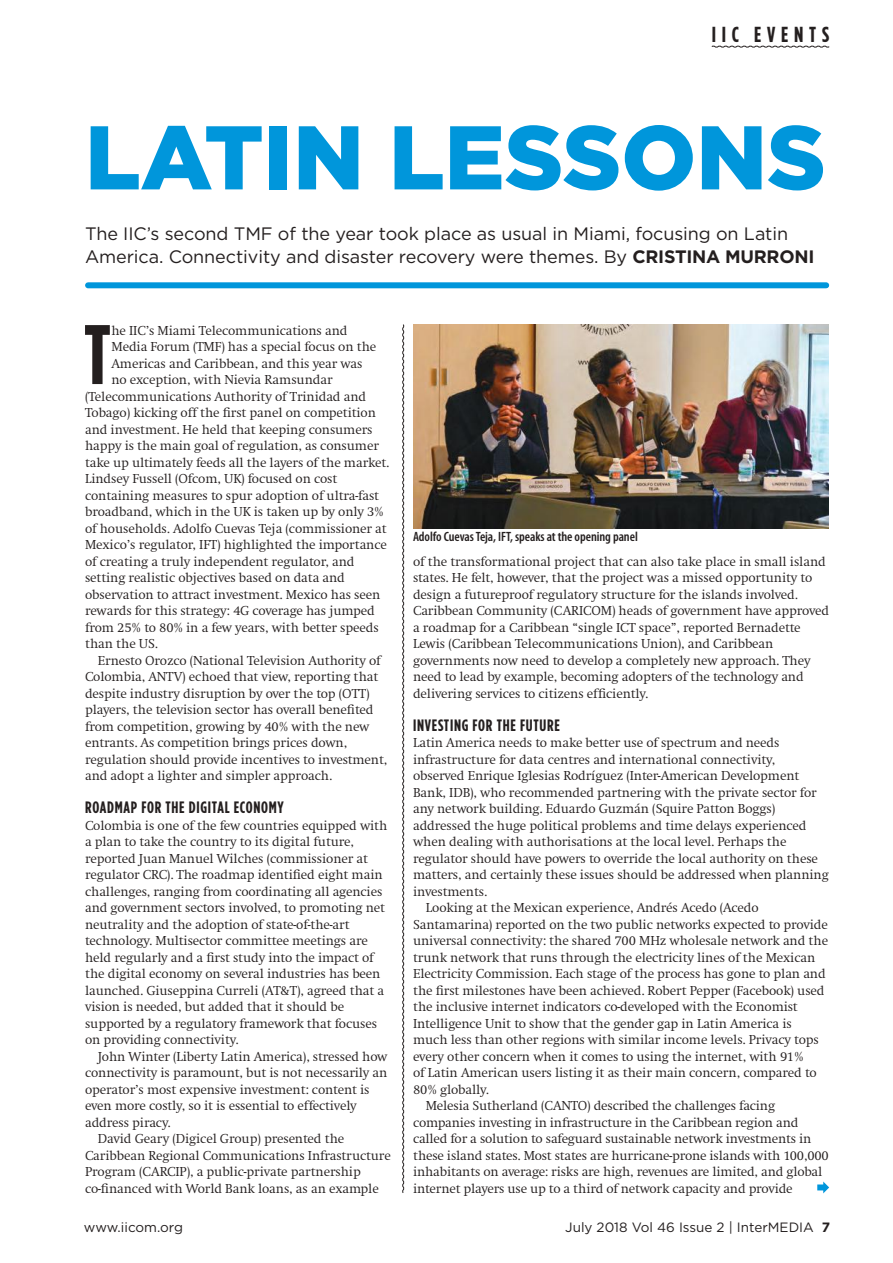
<style>
.page{position:relative;width:893px;height:1263px;background:#fff}
.page>*{position:absolute;margin:0;border:0;box-sizing:border-box;transform-origin:0 0}
.t1{font:900 90.15px "Gotham";color:#0096db}
.t2{font:700 84.15px "Gotham Condensed";color:#241f1f}
.t3{font:700 21.75px "Gotham Condensed";letter-spacing:.265em;color:#241f1f}
.t4{font:18px/22.5px "Gotham";letter-spacing:-.005em;color:#241f1f}
.t5{font:700 16.5px "Gotham Condensed";letter-spacing:.045em;color:#241f1f}
.t6{font:300 13.5px/16.5px "Swift";letter-spacing:-.01em;color:#241f1f}
.t7{font:13.5px "Gotham";color:#241f1f}
.t8{font:600 condensed 13.5px "Myriad Pro";letter-spacing:-.005em;color:#241f1f}
.s1{font-weight:700}
</style>
<div class="page">
<div style="left:88px;top:282px;width:738px;height:6px;background:#0096db"></div>
<img style="left:413px;top:325px;width:416px;height:203px">
<svg style="left:402px;top:324px;width:2px;height:869px;background:#8c8989"></svg>
<svg style="left:817px;top:1181px;width:12px;height:12px"></svg>
<svg style="left:711px;top:45px;width:119px;height:3px"></svg>
<h3 class="t3" style="left:712px;top:22px;width:119px">IIC EVENTS</h3>
<h1 class="t1" style="left:85px;top:105px;width:742px">LATIN LESSONS</h1>
<h3 class="t4" style="left:85px;top:222px;width:731px">The IIC’s second TMF of the year took place as usual in Miami, focusing on Latin<br>America. Connectivity and disaster recovery were themes. By <span class="s1">CRISTINA MURRONI</span></h3>
<h2 class="t2" style="left:84px;top:307px;width:29px">T</h2>
<p class="t6" style="left:111px;top:322px;width:237px">he IIC’s Miami Telecommunications and</p>
<p class="t6" style="left:111px;top:339px;width:266px">Media Forum (TMF) has a special focus on the</p>
<p class="t6" style="left:111px;top:355px;width:253px">Americas and Caribbean, and this year was</p>
<p class="t6" style="left:111px;top:372px;width:223px">no exception, with Nievia Ramsundar</p>
<p class="t6" style="left:85px;top:388px;width:283px">(Telecommunications Authority of Trinidad and</p>
<p class="t6" style="left:85px;top:405px;width:292px">Tobago) kicking off the first panel on competition</p>
<p class="t6" style="left:85px;top:421px;width:289px">and investment. He held that keeping consumers</p>
<p class="t6" style="left:85px;top:438px;width:295px">happy is the main goal of regulation, as consumer</p>
<p class="t6" style="left:85px;top:454px;width:306px">take up ultimately feeds all the layers of the market.</p>
<p class="t6" style="left:85px;top:471px;width:254px">Lindsey Fussell (Ofcom, UK) focused on cost</p>
<p class="t6" style="left:85px;top:487px;width:296px">containing measures to spur adoption of ultra-fast</p>
<p class="t6" style="left:85px;top:504px;width:300px">broadband, which in the UK is taken up by only 3%</p>
<p class="t6" style="left:85px;top:520px;width:303px">of households. Adolfo Cuevas Teja (commissioner at</p>
<p class="t6" style="left:85px;top:537px;width:303px">Mexico’s regulator, IFT) highlighted the importance</p>
<p class="t6" style="left:85px;top:553px;width:271px">of creating a truly independent regulator, and</p>
<p class="t6" style="left:85px;top:570px;width:261px">setting realistic objectives based on data and</p>
<p class="t6" style="left:85px;top:586px;width:297px">observation to attract investment. Mexico has seen</p>
<p class="t6" style="left:85px;top:603px;width:291px">rewards for this strategy: 4G coverage has jumped</p>
<p class="t6" style="left:85px;top:619px;width:295px">from 25% to 80% in a few years, with better speeds</p>
<p class="t6" style="left:85px;top:636px;width:74px">than the US.</p>
<p class="t6" style="left:98px;top:652px;width:284px">Ernesto Orozco (National Television Authority of</p>
<p class="t6" style="left:85px;top:669px;width:295px">Colombia, ANTV) echoed that view, reporting that</p>
<p class="t6" style="left:85px;top:685px;width:286px">despite industry disruption by over the top (OTT)</p>
<p class="t6" style="left:85px;top:702px;width:290px">players, the television sector has overall benefited</p>
<p class="t6" style="left:85px;top:718px;width:286px">from competition, growing by 40% with the new</p>
<p class="t6" style="left:85px;top:735px;width:264px">entrants. As competition brings prices down,</p>
<p class="t6" style="left:85px;top:751px;width:304px">regulation should provide incentives to investment,</p>
<p class="t6" style="left:85px;top:768px;width:249px">and adopt a lighter and simpler approach.</p>
<p class="t5" style="left:85px;top:798px;width:200px">ROADMAP FOR THE DIGITAL ECONOMY</p>
<p class="t6" style="left:85px;top:817px;width:304px">Colombia is one of the few countries equipped with a plan to take the country to its digital future, reported Juan Manuel Wilches (commissioner at regulator CRC). The roadmap identified eight main challenges, ranging from coordinating all agencies and government sectors involved, to promoting net neutrality and the adoption of state-of-the-art technology. Multisector committee meetings are held regularly and a first study into the impact of the digital economy on several industries has been launched. Giuseppina Curreli (AT&amp;T), agreed that a vision is needed, but added that it should be supported by a regulatory framework that focuses on providing connectivity.</p>
<p class="t6" style="left:98px;top:1048px;width:291px">John Winter (Liberty Latin America), stressed how</p>
<p class="t6" style="left:85px;top:1065px;width:304px">connectivity is paramount, but is not necessarily an</p>
<p class="t6" style="left:85px;top:1081px;width:286px">operator’s most expensive investment: content is</p>
<p class="t6" style="left:85px;top:1098px;width:273px">even more costly, so it is essential to effectively</p>
<p class="t6" style="left:85px;top:1114px;width:87px">address piracy.</p>
<p class="t6" style="left:98px;top:1131px;width:248px">David Geary (Digicel Group) presented the</p>
<p class="t6" style="left:85px;top:1147px;width:307px">Caribbean Regional Communications Infrastructure</p>
<p class="t6" style="left:85px;top:1164px;width:277px">Program (CARCIP), a public-private partnership</p>
<p class="t6" style="left:85px;top:1180px;width:295px">co-financed with World Bank loans, as an example</p>
<p class="t8" style="left:413px;top:528px;width:226px">Adolfo Cuevas Teja, IFT, speaks at the opening panel</p>
<p class="t6" style="left:413px;top:553px;width:418px">of the transformational project that can also take place in small island states. He felt, however, that the project was a missed opportunity to design a futureproof regulatory structure for the islands involved.<br>Caribbean Community (CARICOM) heads of government have approved a roadmap for a Caribbean “single ICT space”, reported Bernadette Lewis (Caribbean Telecommunications Union), and Caribbean governments now need to develop a completely new approach. They need to lead by example, becoming adopters of the technology and delivering services to citizens efficiently.</p>
<p class="t5" style="left:413px;top:715px;width:148px">INVESTING FOR THE FUTURE</p>
<p class="t6" style="left:413px;top:735px;width:368px">Latin America needs to make better use of spectrum and needs</p>
<p class="t6" style="left:413px;top:751px;width:364px">infrastructure for data centres and international connectivity,</p>
<p class="t6" style="left:413px;top:768px;width:388px">observed Enrique Iglesias Rodríguez (Inter-American Development</p>
<p class="t6" style="left:413px;top:784px;width:405px">Bank, IDB), who recommended partnering with the private sector for</p>
<p class="t6" style="left:413px;top:801px;width:364px">any network building. Eduardo Guzmán (Squire Patton Boggs)</p>
<p class="t6" style="left:413px;top:817px;width:395px">addressed the huge political problems and time delays experienced</p>
<p class="t6" style="left:413px;top:834px;width:375px">when dealing with authorisations at the local level. Perhaps the</p>
<p class="t6" style="left:413px;top:850px;width:406px">regulator should have powers to override the local authority on these</p>
<p class="t6" style="left:413px;top:867px;width:417px">matters, and certainly these issues should be addressed when planning</p>
<p class="t6" style="left:413px;top:883px;width:76px">investments.</p>
<p class="t6" style="left:426px;top:900px;width:334px">Looking at the Mexican experience, Andrés Acedo (Acedo</p>
<p class="t6" style="left:413px;top:916px;width:416px">Santamarina) reported on the two public networks expected to provide</p>
<p class="t6" style="left:413px;top:933px;width:417px">universal connectivity: the shared 700 MHz wholesale network and the</p>
<p class="t6" style="left:413px;top:949px;width:404px">trunk network that runs through the electricity lines of the Mexican</p>
<p class="t6" style="left:413px;top:966px;width:414px">Electricity Commission. Each stage of the process has gone to plan and</p>
<p class="t6" style="left:413px;top:982px;width:413px">the first milestones have been achieved. Robert Pepper (Facebook) used</p>
<p class="t6" style="left:413px;top:999px;width:386px">the inclusive internet indicators co-developed with the Economist</p>
<p class="t6" style="left:413px;top:1015px;width:380px">Intelligence Unit to show that the gender gap in Latin America is</p>
<p class="t6" style="left:413px;top:1032px;width:407px">much less than other regions with similar income levels. Privacy tops</p>
<p class="t6" style="left:413px;top:1048px;width:392px">every other concern when it comes to using the internet, with 91%</p>
<p class="t6" style="left:413px;top:1065px;width:405px">of Latin American users listing it as their main concern, compared to</p>
<p class="t6" style="left:413px;top:1081px;width:77px">80% globally.</p>
<p class="t6" style="left:426px;top:1098px;width:351px">Melesia Sutherland (CANTO) described the challenges facing</p>
<p class="t6" style="left:413px;top:1114px;width:387px">companies investing in infrastructure in the Caribbean region and</p>
<p class="t6" style="left:413px;top:1131px;width:400px">called for a solution to safeguard sustainable network investments in</p>
<p class="t6" style="left:413px;top:1147px;width:417px">these island states. Most states are hurricane-prone islands with 100,000</p>
<p class="t6" style="left:413px;top:1164px;width:411px">inhabitants on average: risks are high, revenues are limited, and global</p>
<p class="t6" style="left:413px;top:1180px;width:381px">internet players use up to a third of network capacity and provide</p>
<p class="t7" style="left:84px;top:1219px;width:101px">www.iicom.org</p>
<p class="t7" style="left:565px;top:1219px;width:266px">July 2018 Vol 46 Issue 2 | InterMEDIA <span class="s1">7</span></p>
</div>
